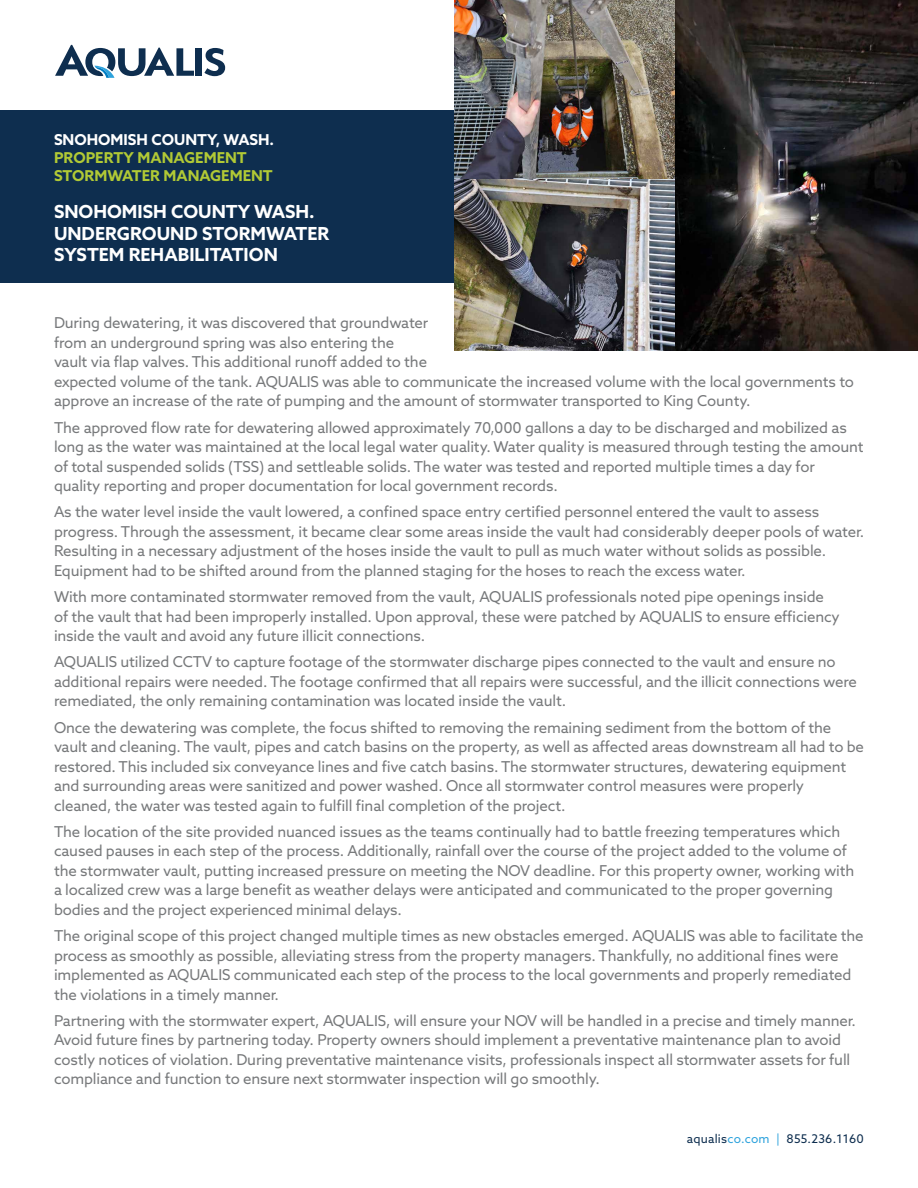
<style>
.page{position:relative;width:918px;height:1188px;background:#fff}
.page>*{position:absolute;margin:0;border:0;box-sizing:border-box;transform-origin:0 0}
.t1{font:700 18px/21.6px "Azo Sans";color:#fff}
.t2{font:15px/19.5px "Azo Sans";letter-spacing:-.01em;color:#77797b}
.t3{font:700 15px/18px "Azo Sans";color:#b1c935}
.t4{font:700 15px "Azo Sans";color:#fff}
.t5{font:12px "Azo Sans";letter-spacing:.02em;color:#0e2e4f}
.s1{color:#2da2dc}
</style>
<div class="page">
<div style="left:0;top:111px;width:918px;height:172px;background:#0e2e4f"></div>
<div style="left:195px;top:48px;width:7px;height:28px;background:#0e2e4f"></div>
<svg style="left:204px;top:48px;width:21px;height:28px"></svg>
<svg style="left:55px;top:45px;width:139px;height:33px"></svg>
<img style="left:454px;top:0;width:221px;height:178px">
<img style="left:454px;top:180px;width:221px;height:171px">
<img style="left:675px;top:0;width:243px;height:351px">
<p class="t4" style="left:54px;top:130px;width:222px">SNOHOMISH COUNTY, WASH.</p>
<p class="t3" style="left:54px;top:148px;width:220px">PROPERTY MANAGEMENT<br>STORMWATER MANAGEMENT</p>
<p class="t1" style="left:54px;top:201px;width:277px">SNOHOMISH COUNTY WASH.<br>UNDERGROUND STORMWATER<br>SYSTEM REHABILITATION</p>
<p class="t2" style="left:54px;top:313px;width:802px">During dewatering, it was discovered that groundwater<br>from an underground spring was also entering the<br>vault via flap valves. This additional runoff added to the<br>expected volume of the tank. AQUALIS was able to communicate the increased volume with the local governments to approve an increase of the rate of pumping and the amount of stormwater transported to King County.</p>
<p class="t2" style="left:54px;top:417px;width:811px">The approved flow rate for dewatering allowed approximately 70,000 gallons a day to be discharged and mobilized as long as the water was maintained at the local legal water quality. Water quality is measured through testing the amount of total suspended solids (TSS) and settleable solids. The water was tested and reported multiple times a day for quality reporting and proper documentation for local government records.</p>
<p class="t2" style="left:54px;top:502px;width:812px">As the water level inside the vault lowered, a confined space entry certified personnel entered the vault to assess progress. Through the assessment, it became clear some areas inside the vault had considerably deeper pools of water.<br>Resulting in a necessary adjustment of the hoses inside the vault to pull as much water without solids as possible.<br>Equipment had to be shifted around from the planned staging for the hoses to reach the excess water.</p>
<p class="t2" style="left:54px;top:587px;width:787px">With more contaminated stormwater removed from the vault, AQUALIS professionals noted pipe openings inside of the vault that had been improperly installed. Upon approval, these were patched by AQUALIS to ensure efficiency inside the vault and avoid any future illicit connections.</p>
<p class="t2" style="left:54px;top:652px;width:804px">AQUALIS utilized CCTV to capture footage of the stormwater discharge pipes connected to the vault and ensure no additional repairs were needed. The footage confirmed that all repairs were successful, and the illicit connections were remediated, the only remaining contamination was located inside the vault.</p>
<p class="t2" style="left:54px;top:717px;width:812px">Once the dewatering was complete, the focus shifted to removing the remaining sediment from the bottom of the vault and cleaning. The vault, pipes and catch basins on the property, as well as affected areas downstream all had to be restored. This included six conveyance lines and five catch basins. The stormwater structures, dewatering equipment and surrounding areas were sanitized and power washed. Once all stormwater control measures were properly cleaned, the water was tested again to fulfill final completion of the project.</p>
<p class="t2" style="left:54px;top:822px;width:802px">The location of the site provided nuanced issues as the teams continually had to battle freezing temperatures which caused pauses in each step of the process. Additionally, rainfall over the course of the project added to the volume of the stormwater vault, putting increased pressure on meeting the NOV deadline. For this property owner, working with a localized crew was a large benefit as weather delays were anticipated and communicated to the proper governing bodies and the project experienced minimal delays.</p>
<p class="t2" style="left:54px;top:926px;width:811px">The original scope of this project changed multiple times as new obstacles emerged. AQUALIS was able to facilitate the process as smoothly as possible, alleviating stress from the property managers. Thankfully, no additional fines were implemented as AQUALIS communicated each step of the process to the local governments and properly remediated the violations in a timely manner.</p>
<p class="t2" style="left:54px;top:1011px;width:803px">Partnering with the stormwater expert, AQUALIS, will ensure your NOV will be handled in a precise and timely manner.<br>Avoid future fines by partnering today. Property owners should implement a preventative maintenance plan to avoid costly notices of violation. During preventative maintenance visits, professionals inspect all stormwater assets for full compliance and function to ensure next stormwater inspection will go smoothly.</p>
<p class="t5" style="left:687px;top:1131px;width:179px">aqualis<span class="s1">co.com |</span> 855.236.1160</p>
</div>
